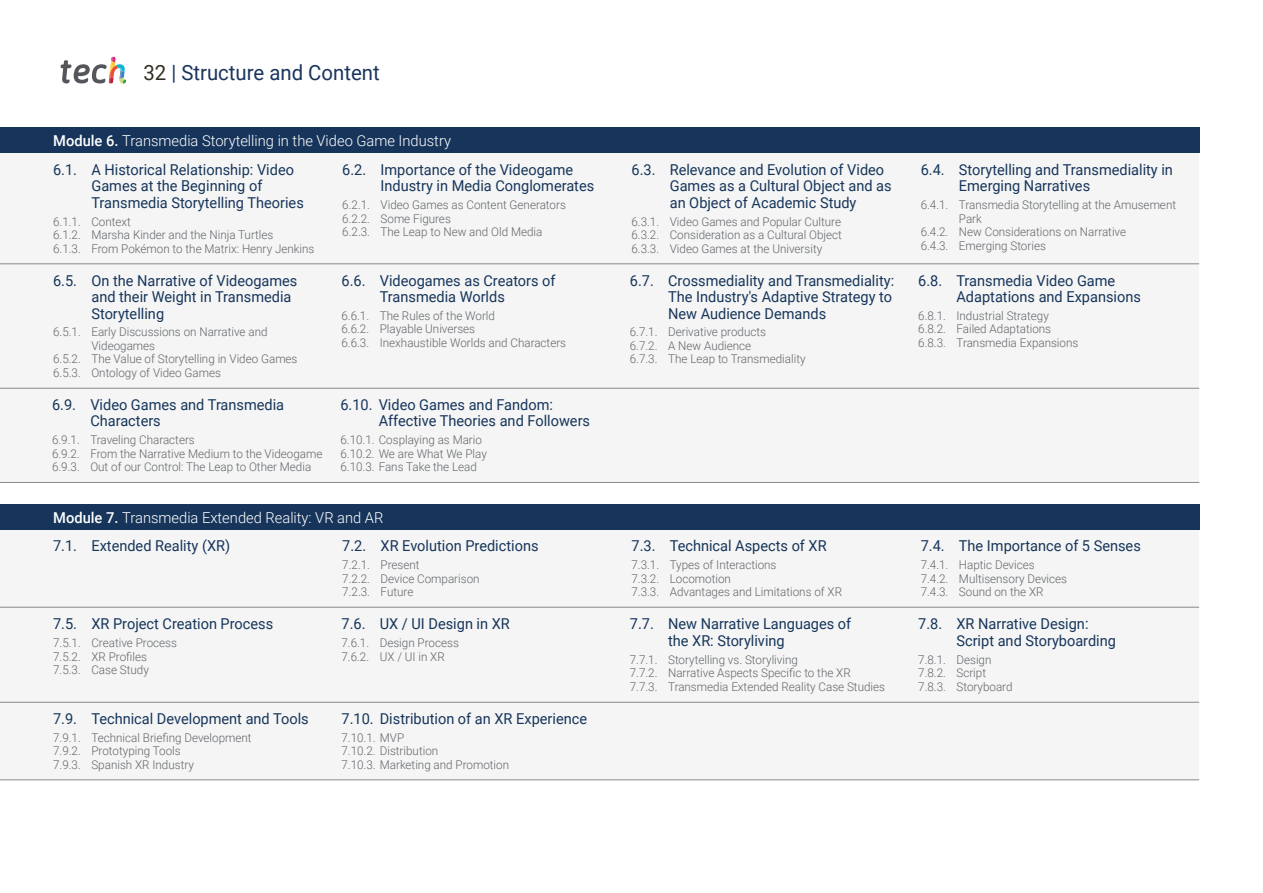
<style>
.page{position:relative;width:1263px;height:893px;background:#fff}
.page>*{position:absolute;margin:0;border:0;box-sizing:border-box;transform-origin:0 0}
.t1{font:21px "Roboto";color:#1a355c}
.t2{font:15px/16.5px "Roboto";color:#17355b}
.t3{font:300 15px "Roboto";color:#fff}
.t4{font:300 12px/13.5px "Roboto";color:#61646a}
.s1{color:#312e20}
.s2{font-weight:500}
</style>
<div class="page">
<svg style="left:61px;top:57px;width:65px;height:27px"></svg>
<div style="left:0;top:153px;width:1199px;height:330px;background:#f4f5f4"></div>
<div style="left:0;top:128px;width:1199px;height:25px;background:#17355b"></div>
<hr style="left:0;top:264px;width:1199px;height:1px;background:#878a8e">
<hr style="left:0;top:388px;width:1199px;height:1px;background:#878a8e">
<hr style="left:0;top:482px;width:1199px;height:1px;background:#878a8e">
<div style="left:0;top:529px;width:1199px;height:251px;background:#f4f5f4"></div>
<div style="left:0;top:504px;width:1199px;height:25px;background:#17355b"></div>
<hr style="left:0;top:607px;width:1199px;height:1px;background:#878a8e">
<hr style="left:0;top:780px;width:1199px;height:1px;background:#878a8e">
<hr style="left:0;top:702px;width:1199px;height:1px;background:#878a8e">
<h1 class="t1" style="left:144px;top:57px;width:238px"><span class="s1">32</span> | Structure and Content</h1>
<p class="t3" style="left:53px;top:130px;width:399px"><span class="s2">Module 6.</span> Transmedia Storytelling in the Video Game Industry</p>
<p class="t2" style="left:91px;top:161px;width:214px;text-indent:-38px">6.1. A Historical Relationship: Video<br>Games at the Beginning of<br>Transmedia Storytelling Theories</p>
<p class="t4" style="left:53px;top:214px;width:263px">6.1.1. Context<br>6.1.2. Marsha Kinder and the Ninja Turtles<br>6.1.3. From Pokémon to the Matrix: Henry Jenkins</p>
<p class="t2" style="left:91px;top:271px;width:208px;text-indent:-38px">6.5. On the Narrative of Videogames and their Weight in Transmedia<br>Storytelling</p>
<p class="t4" style="left:53px;top:325px;width:216px">6.5.1. Early Discussions on Narrative and</p>
<p class="t4" style="left:91px;top:338px;width:65px">Videogames</p>
<p class="t4" style="left:53px;top:352px;width:246px">6.5.2. The Value of Storytelling in Video Games</p>
<p class="t4" style="left:53px;top:365px;width:169px">6.5.3. Ontology of Video Games</p>
<p class="t2" style="left:90px;top:396px;width:195px;text-indent:-38px">6.9. Video Games and Transmedia<br>Characters</p>
<p class="t4" style="left:52px;top:433px;width:272px">6.9.1. Traveling Characters<br>6.9.2. From the Narrative Medium to the Videogame<br>6.9.3. Out of our Control: The Leap to Other Media</p>
<p class="t2" style="left:381px;top:161px;width:215px;text-indent:-38px">6.2. Importance of the Videogame<br>Industry in Media Conglomerates</p>
<p class="t4" style="left:342px;top:198px;width:225px">6.2.1. Video Games as Content Generators<br>6.2.2. Some Figures<br>6.2.3. The Leap to New and Old Media</p>
<p class="t2" style="left:380px;top:271px;width:177px;text-indent:-38px">6.6. Videogames as Creators of<br>Transmedia Worlds</p>
<p class="t4" style="left:341px;top:308px;width:226px">6.6.1. The Rules of the World<br>6.6.2. Playable Universes<br>6.6.3. Inexhaustible Worlds and Characters</p>
<p class="t2" style="left:379px;top:396px;width:213px;text-indent:-38px">6.10. Video Games and Fandom:<br>Affective Theories and Followers</p>
<p class="t4" style="left:340px;top:433px;width:148px">6.10.1. Cosplaying as Mario<br>6.10.2. We are What We Play<br>6.10.3. Fans Take the Lead</p>
<p class="t3" style="left:53px;top:507px;width:332px"><span class="s2">Module 7.</span> Transmedia Extended Reality: VR and AR</p>
<p class="t2" style="left:53px;top:537px;width:179px">7.1. Extended Reality (XR)</p>
<p class="t2" style="left:342px;top:537px;width:198px">7.2. XR Evolution Predictions</p>
<p class="t4" style="left:342px;top:558px;width:139px">7.2.1. Present<br>7.2.2. Device Comparison<br>7.2.3. Future</p>
<p class="t2" style="left:53px;top:615px;width:222px">7.5. XR Project Creation Process</p>
<p class="t4" style="left:53px;top:636px;width:125px">7.5.1. Creative Process<br>7.5.2. XR Profiles<br>7.5.3. Case Study</p>
<p class="t2" style="left:53px;top:710px;width:257px">7.9. Technical Development and Tools</p>
<p class="t4" style="left:53px;top:730px;width:200px">7.9.1. Technical Briefing Development<br>7.9.2. Prototyping Tools<br>7.9.3. Spanish XR Industry</p>
<p class="t2" style="left:341px;top:615px;width:170px">7.6. UX / UI Design in XR</p>
<p class="t4" style="left:341px;top:636px;width:119px">7.6.1. Design Process<br>7.6.2. UX / UI in XR</p>
<p class="t2" style="left:341px;top:710px;width:247px">7.10. Distribution of an XR Experience</p>
<p class="t4" style="left:341px;top:730px;width:169px">7.10.1. MVP<br>7.10.2. Distribution<br>7.10.3. Marketing and Promotion</p>
<p class="t2" style="left:670px;top:161px;width:223px;text-indent:-38px">6.3. Relevance and Evolution of Video<br>Games as a Cultural Object and as an Object of Academic Study</p>
<p class="t4" style="left:631px;top:214px;width:212px;text-align:justify">6.3.1. Video Games and Popular Culture 6.3.2. Consideration as a Cultural Object 6.3.3. Video Games at the University</p>
<p class="t2" style="left:668px;top:271px;width:228px;text-indent:-38px">6.7. Crossmediality and Transmediality:<br>The Industry's Adaptive Strategy to<br>New Audience Demands</p>
<p class="t4" style="left:630px;top:325px;width:177px">6.7.1. Derivative products<br>6.7.2. A New Audience<br>6.7.3. The Leap to Transmediality</p>
<p class="t2" style="left:959px;top:161px;width:216px;text-indent:-38px">6.4. Storytelling and Transmediality in<br>Emerging Narratives</p>
<p class="t4" style="left:921px;top:198px;width:257px">6.4.1. Transmedia Storytelling at the Amusement</p>
<p class="t4" style="left:959px;top:211px;width:24px">Park</p>
<p class="t4" style="left:921px;top:225px;width:207px">6.4.2. New Considerations on Narrative</p>
<p class="t4" style="left:921px;top:238px;width:127px">6.4.3. Emerging Stories</p>
<p class="t2" style="left:956px;top:271px;width:186px;text-indent:-38px">6.8. Transmedia Video Game<br>Adaptations and Expansions</p>
<p class="t4" style="left:918px;top:308px;width:162px">6.8.1. Industrial Strategy<br>6.8.2. Failed Adaptations<br>6.8.3. Transmedia Expansions</p>
<p class="t2" style="left:631px;top:537px;width:197px">7.3. Technical Aspects of XR</p>
<p class="t4" style="left:631px;top:558px;width:212px">7.3.1. Types of Interactions<br>7.3.2. Locomotion<br>7.3.3. Advantages and Limitations of XR</p>
<p class="t2" style="left:668px;top:615px;width:185px;text-indent:-38px">7.7. New Narrative Languages of the XR: Storyliving</p>
<p class="t4" style="left:630px;top:652px;width:257px">7.7.1. Storytelling vs. Storyliving<br>7.7.2. Narrative Aspects Specific to the XR<br>7.7.3. Transmedia Extended Reality Case Studies</p>
<p class="t2" style="left:921px;top:537px;width:222px">7.4. The Importance of 5 Senses</p>
<p class="t4" style="left:921px;top:558px;width:148px">7.4.1. Haptic Devices<br>7.4.2. Multisensory Devices<br>7.4.3. Sound on the XR</p>
<p class="t2" style="left:956px;top:615px;width:161px;text-indent:-38px">7.8. XR Narrative Design:<br>Script and Storyboarding</p>
<p class="t4" style="left:918px;top:652px;width:96px">7.8.1. Design<br>7.8.2. Script<br>7.8.3. Storyboard</p>
</div>
